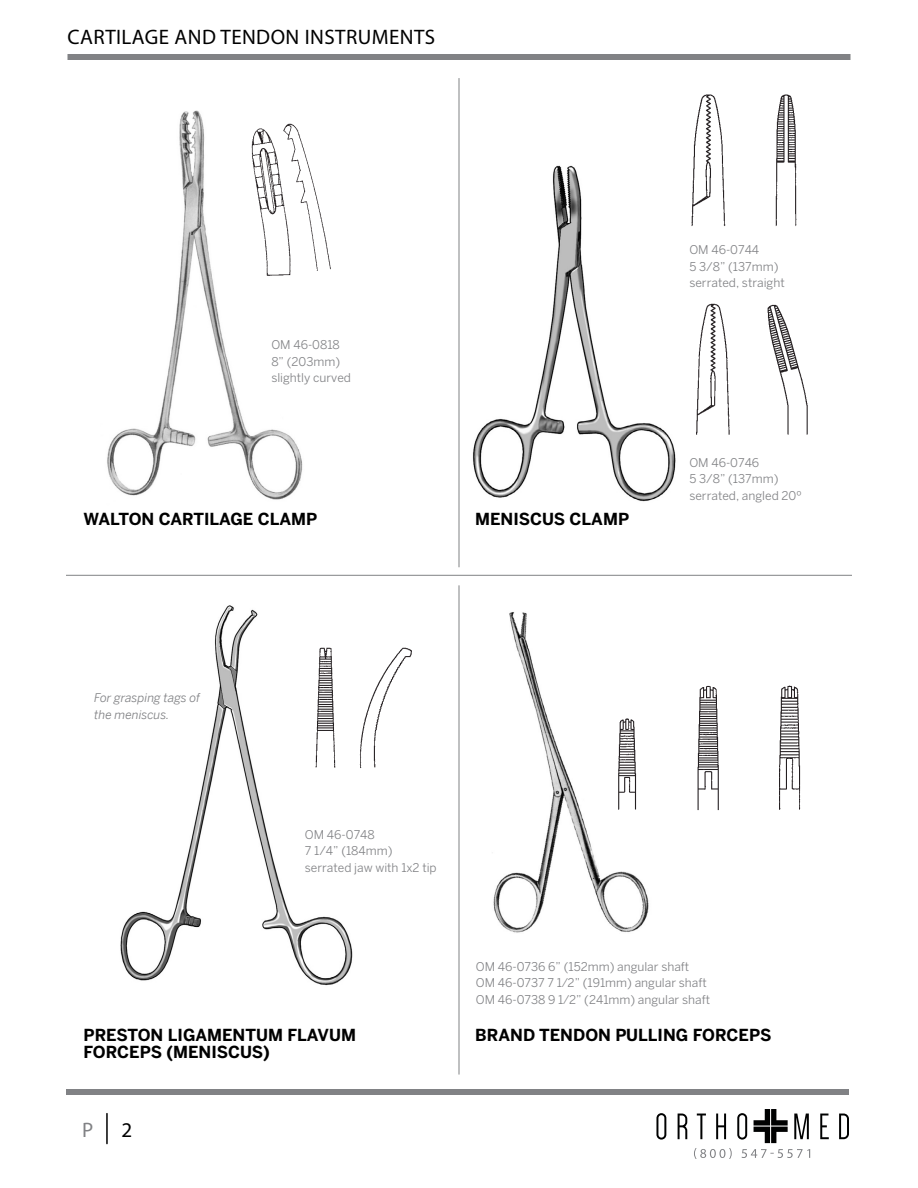
<style>
.page{position:relative;width:918px;height:1188px;background:#fff}
.page>*{position:absolute;margin:0;border:0;box-sizing:border-box;transform-origin:0 0}
.t1{font:21px "Myriad Pro";letter-spacing:.02em;color:#000}
.t2{font:21px "Myriad Pro";color:#818285}
.t3{font:700 16.5px/16.5px "Benton Sans";color:#000}
.t4{font:12px/16.5px "Benton Sans";color:#818285}
.t5{font:italic 12px/16.5px "Benton Sans";color:#818285}
</style>
<div class="page">
<img style="left:107px;top:111px;width:196px;height:389px">
<hr style="left:459px;top:585px;width:1px;height:490px;background:#818285">
<hr style="left:459px;top:78px;width:1px;height:489px;background:#818285">
<hr style="left:66px;top:575px;width:786px;height:1px;background:#818285">
<img style="left:473px;top:165px;width:203px;height:337px">
<img style="left:691px;top:94px;width:106px;height:132px">
<img style="left:234px;top:111px;width:97px;height:204px">
<img style="left:696px;top:303px;width:112px;height:132px">
<img style="left:120px;top:605px;width:233px;height:381px">
<img style="left:493px;top:612px;width:156px;height:321px">
<img style="left:314px;top:642px;width:98px;height:134px">
<img style="left:602px;top:678px;width:44px;height:142px">
<img style="left:697px;top:685px;width:22px;height:126px">
<img style="left:779px;top:685px;width:22px;height:125px">
<div style="left:68px;top:54px;width:782px;height:6px;background:#818285"></div>
<div style="left:66px;top:1089px;width:783px;height:6px;background:#818285"></div>
<svg style="left:656px;top:1113px;width:10px;height:27px"></svg>
<svg style="left:678px;top:1114px;width:9px;height:25px"></svg>
<svg style="left:694px;top:1109px;width:116px;height:50px"></svg>
<svg style="left:820px;top:1114px;width:9px;height:25px"></svg>
<svg style="left:839px;top:1114px;width:10px;height:25px"></svg>
<hr style="left:106px;top:1114px;width:2px;height:30px;background:#000101">
<h1 class="t1" style="left:68px;top:24px;width:369px">CARTILAGE AND TENDON INSTRUMENTS</h1>
<p class="t4" style="left:271px;top:336px;width:81px">OM 46-0818<br>8” (203mm) slightly curved</p>
<h2 class="t3" style="left:84px;top:511px;width:235px">WALTON CARTILAGE CLAMP</h2>
<h2 class="t3" style="left:475px;top:511px;width:156px">MENISCUS CLAMP</h2>
<p class="t4" style="left:689px;top:241px;width:97px">OM 46-0744<br>5 3/8” (137mm) serrated, straight</p>
<p class="t4" style="left:689px;top:454px;width:114px">OM 46-0746<br>5 3/8” (137mm) serrated, angled 20º</p>
<p class="t5" style="left:94px;top:689px;width:107px">For grasping tags of the meniscus.</p>
<p class="t4" style="left:305px;top:826px;width:133px">OM 46-0748<br>7 1/4” (184mm) serrated jaw with 1x2 tip</p>
<p class="t4" style="left:476px;top:958px;width:236px">OM 46-0736 6” (152mm) angular shaft<br>OM 46-0737 7 1⁄2” (191mm) angular shaft<br>OM 46-0738 9 1⁄2” (241mm) angular shaft</p>
<h2 class="t3" style="left:84px;top:1027px;width:274px">PRESTON LIGAMENTUM FLAVUM<br>FORCEPS (MENISCUS)</h2>
<h2 class="t3" style="left:475px;top:1027px;width:298px">BRAND TENDON PULLING FORCEPS</h2>
<h1 class="t2" style="left:82px;top:1117px;width:13px">P</h1>
<h1 class="t1" style="left:121px;top:1117px;width:12px">2</h1>
</div>
